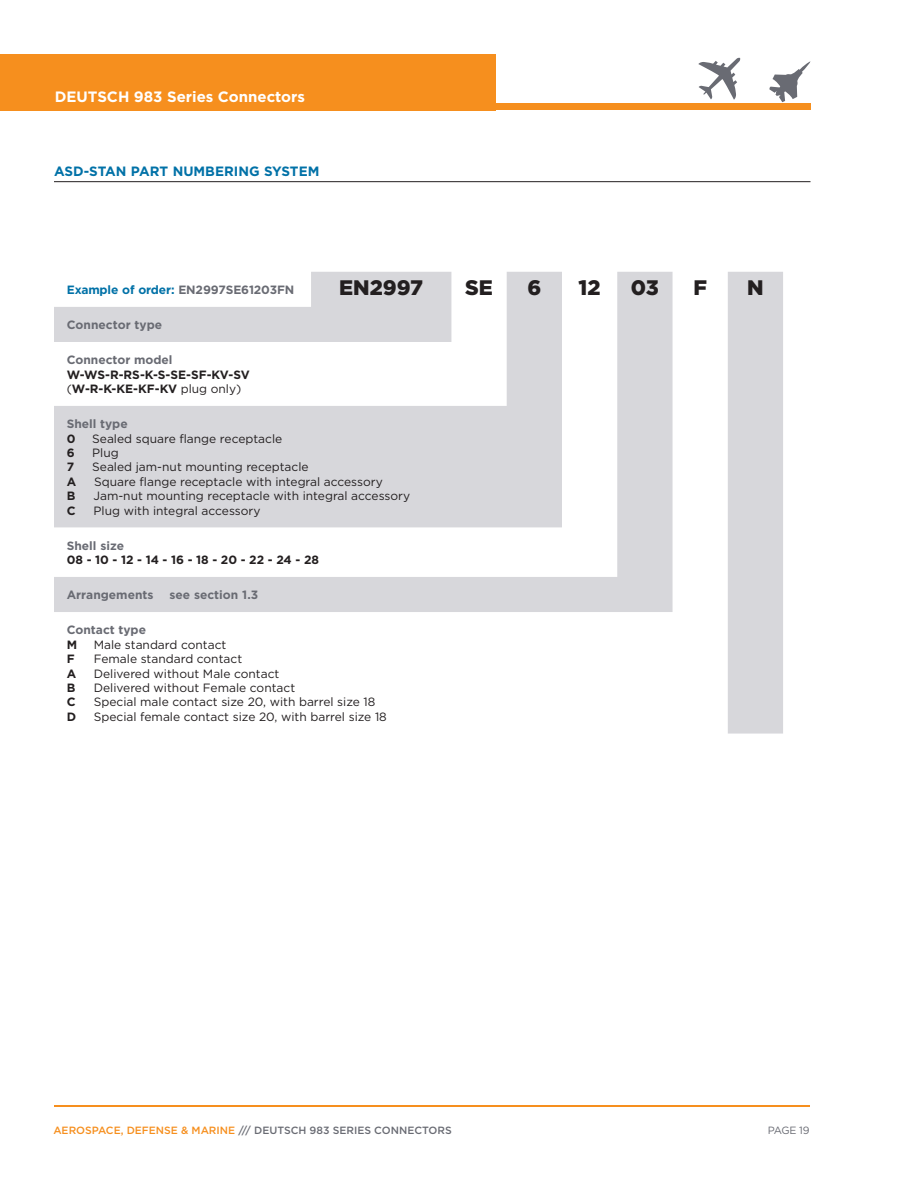
<style>
.page{position:relative;width:918px;height:1188px;background:#fff}
.page>*{position:absolute;margin:0;border:0;box-sizing:border-box;transform-origin:0 0}
.t1{font:900 21px "Gotham";color:#231f20}
.t2{font:700 15px "Gotham";color:#fff}
.t3{font:700 13.5px "Gotham";color:#0071a7}
.t4{font:12px "Gotham";color:#231f20}
.t5{font:700 12px/14.4px "Gotham";color:#231f20}
.t6{font:700 12px "Gotham";color:#696b73}
.t7{font:700 12px "Gotham";letter-spacing:-.01em;color:#0071a7}
.t8{font:500 10.5px "Gotham";color:#696b73}
.t9{font:10.5px "Gotham";letter-spacing:-.04em;color:#696b73}
.s1{color:#696b73}
.s2{font-weight:400}
.s3{color:#f68f1e}
</style>
<div class="page">
<hr style="left:54px;top:1105px;width:756px;height:1px;background:#f68f1e">
<div style="left:0;top:54px;width:496px;height:56px;background:#f68f1e"></div>
<div style="left:1px;top:104px;width:810px;height:6px;background:#f68f1e"></div>
<svg style="left:769px;top:61px;width:42px;height:41px"></svg>
<svg style="left:698px;top:57px;width:43px;height:43px"></svg>
<hr style="left:54px;top:181px;width:757px;height:1px;background:#231f20">
<svg style="left:54px;top:272px;width:729px;height:462px"></svg>
<p class="t2" style="left:55px;top:87px;width:252px">DEUTSCH 983 Series Connectors</p>
<p class="t3" style="left:54px;top:162px;width:267px">ASD-STAN PART NUMBERING SYSTEM</p>
<p class="t7" style="left:67px;top:282px;width:229px">Example of order: <span class="s1">EN2997SE61203FN</span></p>
<h1 class="t1" style="left:339px;top:273px;width:85px">EN2997</h1>
<h1 class="t1" style="left:465px;top:273px;width:29px">SE</h1>
<h1 class="t1" style="left:527px;top:273px;width:15px">6</h1>
<h1 class="t1" style="left:579px;top:273px;width:23px">12</h1>
<h1 class="t1" style="left:631px;top:273px;width:29px">03</h1>
<h1 class="t1" style="left:693px;top:273px;width:15px">F</h1>
<h1 class="t1" style="left:747px;top:273px;width:18px">N</h1>
<p class="t6" style="left:67px;top:317px;width:97px">Connector type</p>
<p class="t6" style="left:67px;top:352px;width:107px">Connector model</p>
<p class="t5" style="left:67px;top:367px;width:184px">W-WS-R-RS-K-S-SE-SF-KV-SV <span class="s2">(</span>W-R-K-KE-KF-KV <span class="s2">plug only)</span></p>
<p class="t6" style="left:67px;top:416px;width:62px">Shell type</p>
<p class="t5" style="left:67px;top:431px;width:10px">0</p>
<p class="t4" style="left:92px;top:431px;width:192px">Sealed square flange receptacle</p>
<p class="t5" style="left:67px;top:446px;width:9px">6</p>
<p class="t4" style="left:92px;top:445px;width:28px">Plug</p>
<p class="t5" style="left:67px;top:460px;width:9px">7</p>
<p class="t4" style="left:92px;top:460px;width:218px">Sealed jam-nut mounting receptacle</p>
<p class="t5" style="left:67px;top:474px;width:11px">A</p>
<p class="t4" style="left:94px;top:474px;width:290px">Square flange receptacle with integral accessory</p>
<p class="t5" style="left:67px;top:489px;width:10px">B</p>
<p class="t4" style="left:93px;top:488px;width:318px">Jam-nut mounting receptacle with integral accessory</p>
<p class="t5" style="left:67px;top:503px;width:10px">C</p>
<p class="t4" style="left:94px;top:503px;width:168px">Plug with integral accessory</p>
<p class="t6" style="left:67px;top:538px;width:59px">Shell size</p>
<p class="t5" style="left:67px;top:553px;width:254px">08 - 10 - 12 - 14 - 16 - 18 - 20 - 22 - 24 - 28</p>
<p class="t6" style="left:67px;top:587px;width:88px">Arrangements</p>
<p class="t6" style="left:169px;top:587px;width:90px">see section 1.3</p>
<p class="t6" style="left:67px;top:622px;width:81px">Contact type</p>
<p class="t5" style="left:67px;top:637px;width:12px">M</p>
<p class="t4" style="left:94px;top:637px;width:134px">Male standard contact</p>
<p class="t5" style="left:67px;top:652px;width:9px">F</p>
<p class="t4" style="left:94px;top:651px;width:150px">Female standard contact</p>
<p class="t5" style="left:67px;top:666px;width:11px">A</p>
<p class="t4" style="left:94px;top:666px;width:187px">Delivered without Male contact</p>
<p class="t5" style="left:67px;top:680px;width:10px">B</p>
<p class="t4" style="left:94px;top:680px;width:203px">Delivered without Female contact</p>
<p class="t5" style="left:67px;top:695px;width:10px">C</p>
<p class="t4" style="left:94px;top:694px;width:283px">Special male contact size 20, with barrel size 18</p>
<p class="t5" style="left:67px;top:709px;width:11px">D</p>
<p class="t4" style="left:94px;top:709px;width:295px">Special female contact size 20, with barrel size 18</p>
<p class="t8" style="left:53px;top:1123px;width:400px"><span class="s3">AEROSPACE, DEFENSE &amp; MARINE</span> /// DEUTSCH 983 SERIES CONNECTORS</p>
<p class="t9" style="left:768px;top:1124px;width:43px">PAGE 19</p>
</div>
